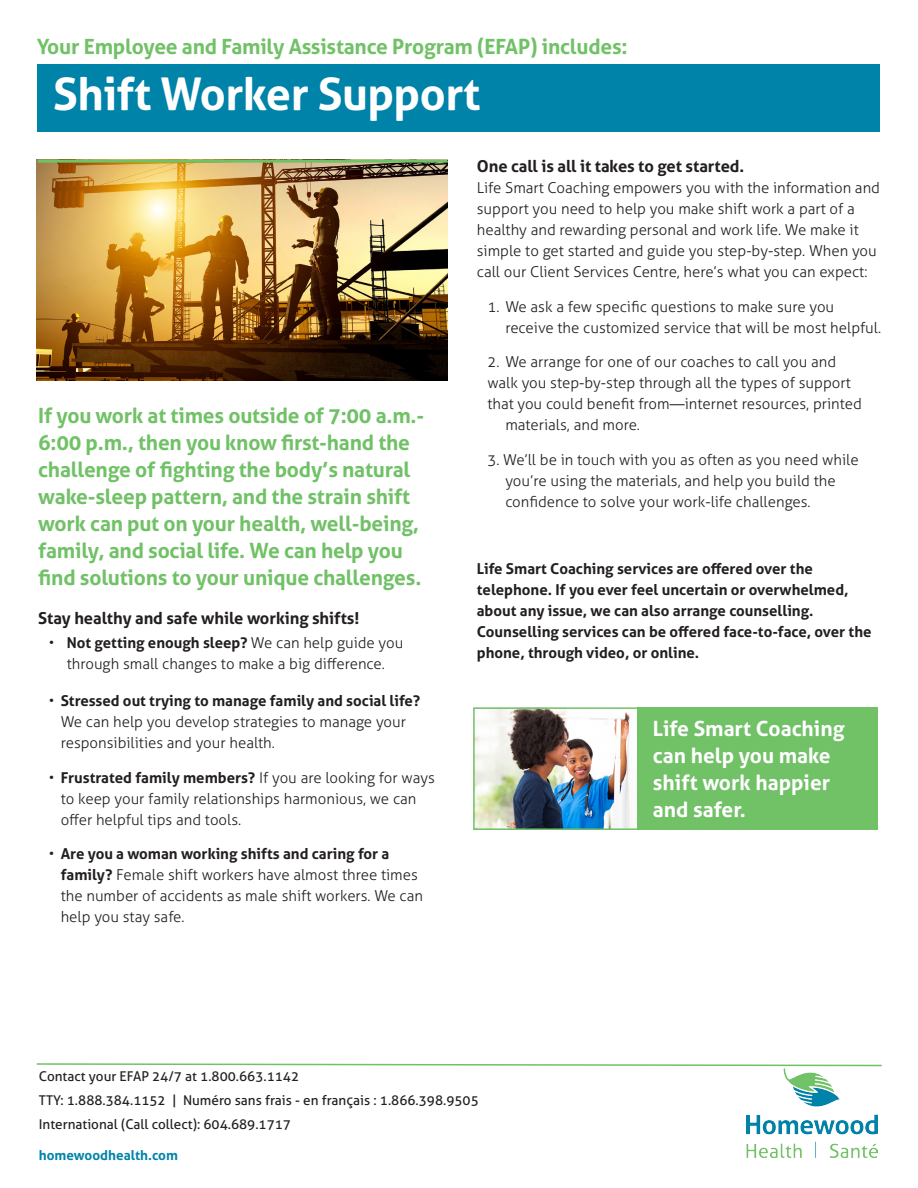
<style>
.page{position:relative;width:918px;height:1188px;background:#fff}
.page>*{position:absolute;margin:0;border:0;box-sizing:border-box;transform-origin:0 0}
.BodyCopy{font:700 45px "Aller";letter-spacing:-.01em;color:#fff}
.BodyCopy-2{font:700 21px/27px "Aller";letter-spacing:-.01em;color:#71c167}
.BodyCopy-3{font:700 21px/27px "Aller";color:#fff}
.Byline{font:700 21px "Aller";letter-spacing:-.01em;color:#71c167}
.BodyCopy-4{font:700 16.5px "Aller";letter-spacing:-.005em;color:#231f20}
.BodyCopy-5{font:300 15px/21px "Aller";color:#231f20}
.BodyCopy-6{font:700 15px/21px "Aller";color:#231f20}
.BodyCopy-7{font:13.5px/24px "Aller";color:#231f20}
.BodyCopy-8{font:700 13.5px "Aller";color:#0083a9}
.s1{font-weight:700}
</style>
<div class="page">
<img style="left:37px;top:160px;width:410px;height:220px">
<div style="left:38px;top:64px;width:842px;height:68px;background:#0083a9"></div>
<hr style="left:38px;top:160px;width:409px;height:3px;background:#71c167">
<img style="left:476px;top:710px;width:154px;height:117px">
<div style="left:473px;top:707px;width:167px;height:123px;border:2px solid #71c167"></div>
<div style="left:638px;top:707px;width:240px;height:123px;background:#71c167"></div>
<svg style="left:36px;top:1063px;width:846px;height:4px"></svg>
<img style="left:747px;top:1068px;width:130px;height:90px">
<p class="Byline" style="left:37px;top:34px;width:592px">Your Employee and Family Assistance Program (EFAP) includes:</p>
<p class="BodyCopy" style="left:53px;top:67px;width:429px">Shift Worker Support</p>
<p class="BodyCopy-2" style="left:38px;top:402px;width:388px">If you work at times outside of 7:00 a.m.- 6:00 p.m., then you know first-hand the challenge of fighting the body’s natural wake-sleep pattern, and the strain shift work can put on your health, well-being, family, and social life. We can help you find solutions to your unique challenges.</p>
<p class="BodyCopy-4" style="left:38px;top:608px;width:323px">Stay healthy and safe while working shifts!</p>
<p class="BodyCopy-5" style="left:49px;top:632px;width:356px;text-align:center">• <span class="s1">Not getting enough sleep?</span> We can help guide you through small changes to make a big difference.</p>
<p class="BodyCopy-5" style="left:61px;top:691px;width:361px;text-indent:-12px">• <span class="s1">Stressed out trying to manage family and social life?<br></span>We can help you develop strategies to manage your responsibilities and your health.</p>
<p class="BodyCopy-5" style="left:61px;top:767px;width:376px;text-indent:-12px">• <span class="s1">Frustrated family members?</span> If you are looking for ways to keep your family relationships harmonious, we can offer helpful tips and tools.</p>
<p class="BodyCopy-5" style="left:61px;top:844px;width:364px;text-indent:-12px">• <span class="s1">Are you a woman working shifts and caring for a family?</span> Female shift workers have almost three times the number of accidents as male shift workers. We can help you stay safe.</p>
<p class="BodyCopy-4" style="left:477px;top:156px;width:269px">One call is all it takes to get started.</p>
<p class="BodyCopy-5" style="left:477px;top:177px;width:405px">Life Smart Coaching empowers you with the information and support you need to help you make shift work a part of a healthy and rewarding personal and work life. We make it simple to get started and guide you step-by-step. When you call our Client Services Centre, here’s what you can expect:</p>
<p class="BodyCopy-5" style="left:505px;top:296px;width:377px;text-indent:-18px">1. We ask a few specific questions to make sure you receive the customized service that will be most helpful.</p>
<p class="BodyCopy-5" style="left:487px;top:351px;width:350px">2. We arrange for one of our coaches to call you and</p>
<p class="BodyCopy-5" style="left:487px;top:372px;width:365px">walk you step-by-step through all the types of support</p>
<p class="BodyCopy-5" style="left:487px;top:393px;width:376px">that you could benefit from—internet resources, printed</p>
<p class="BodyCopy-5" style="left:505px;top:414px;width:136px">materials, and more.</p>
<p class="BodyCopy-5" style="left:505px;top:449px;width:355px;text-indent:-18px">3. We’ll be in touch with you as often as you need while you’re using the materials, and help you build the confidence to solve your work-life challenges.</p>
<p class="BodyCopy-6" style="left:477px;top:558px;width:396px">Life Smart Coaching services are offered over the telephone. If you ever feel uncertain or overwhelmed, about any issue, we can also arrange counselling.<br>Counselling services can be offered face-to-face, over the phone, through video, or online.</p>
<p class="BodyCopy-3" style="left:653px;top:715px;width:193px">Life Smart Coaching can help you make shift work happier and safer.</p>
<p class="BodyCopy-7" style="left:39px;top:1064px;width:441px">Contact your EFAP 24/7 at 1.800.663.1142<br>TTY: 1.888.384.1152 | Numéro sans frais - en franÇais : 1.866.398.9505<br>International (Call collect): 604.689.1717</p>
<p class="BodyCopy-8" style="left:39px;top:1147px;width:141px">homewoodhealth.com</p>
</div>
